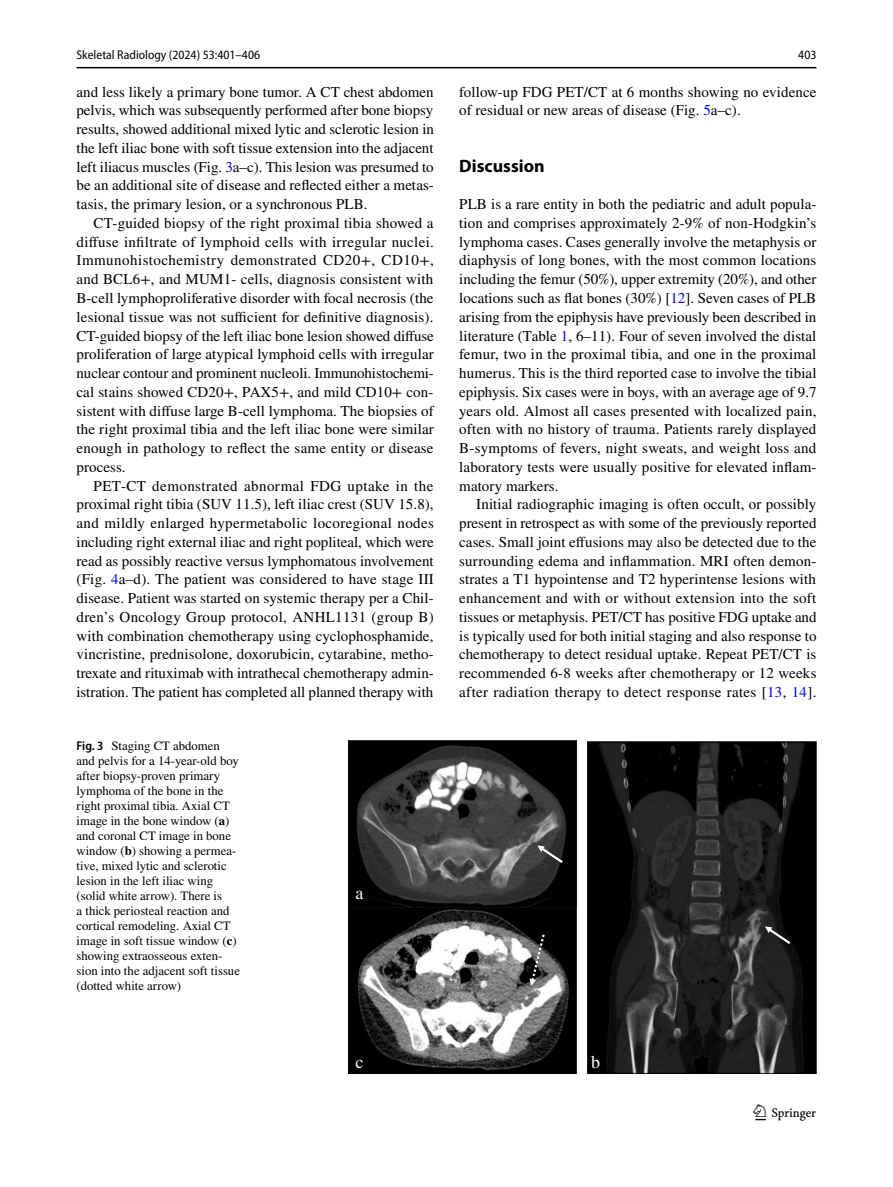
<style>
.page{position:relative;width:893px;height:1187px;background:#fff}
.page>*{position:absolute;margin:0;border:0;box-sizing:border-box;transform-origin:0 0}
.t1{font:22.5px "Springnew Regular 3";color:#000}
.t2{font:700 18px "Myriad Pro";color:#000}
.t3{font:18px "Times Roman 3";color:#fff}
.t4{font:15px/18.8px "STIX";letter-spacing:.005em;color:#000;text-align:justify}
.t5{font:12.75px/15px "STIX";color:#000}
.t6{font:semi-condensed 12.75px "Myriad Pro";color:#000}
.s1{color:#00f}
.s2{font-family:"Myriad Pro";font-weight:600;font-stretch:semi-condensed}
.s3{font-weight:700}
</style>
<div class="page">
<hr style="left:77px;top:67px;width:739px;height:1px;background:#000">
<img style="left:348px;top:740px;width:468px;height:333px">
<svg style="left:537px;top:845px;width:28px;height:20px"></svg>
<svg style="left:765px;top:926px;width:28px;height:20px"></svg>
<svg style="left:529px;top:932px;width:17px;height:53px"></svg>
<p class="t6" style="left:77px;top:48px;width:185px">Skeletal Radiology (2024) 53:401–406</p>
<p class="t6" style="left:798px;top:48px;width:20px">403</p>
<p class="t4" style="left:77px;top:83px;width:359px">and less likely a primary bone tumor. A CT chest abdomen pelvis, which was subsequently performed after bone biopsy results, showed additional mixed lytic and sclerotic lesion in the left iliac bone with soft tissue extension into the adjacent left iliacus muscles (Fig. <span class="s1">3</span>a–c). This lesion was presumed to be an additional site of disease and reflected either a metas&shy;tasis, the primary lesion, or a synchronous PLB.</p>
<p class="t4" style="left:77px;top:214px;width:359px;text-indent:17px">CT-guided biopsy of the right proximal tibia showed a diffuse infiltrate of lymphoid cells with irregular nuclei.<br>Immunohistochemistry demonstrated CD20+, CD10+, and BCL6+, and MUM1- cells, diagnosis consistent with B-cell lymphoproliferative disorder with focal necrosis (the lesional tissue was not sufficient for definitive diagnosis).<br>CT-guided biopsy of the left iliac bone lesion showed diffuse proliferation of large atypical lymphoid cells with irregular nuclear contour and prominent nucleoli. Immunohistochemi&shy;cal stains showed CD20+, PAX5+, and mild CD10+ con&shy;sistent with diffuse large B-cell lymphoma. The biopsies of the right proximal tibia and the left iliac bone were similar enough in pathology to reflect the same entity or disease process.</p>
<p class="t4" style="left:77px;top:477px;width:359px;text-indent:17px">PET-CT demonstrated abnormal FDG uptake in the proximal right tibia (SUV 11.5), left iliac crest (SUV 15.8), and mildly enlarged hypermetabolic locoregional nodes including right external iliac and right popliteal, which were read as possibly reactive versus lymphomatous involvement (Fig. <span class="s1">4</span>a–d). The patient was considered to have stage III disease. Patient was started on systemic therapy per a Chil&shy;dren’s Oncology Group protocol, ANHL1131 (group B) with combination chemotherapy using cyclophosphamide, vincristine, prednisolone, doxorubicin, cytarabine, metho&shy;trexate and rituximab with intrathecal chemotherapy admin&shy;istration. The patient has completed all planned therapy with</p>
<p class="t5" style="left:77px;top:738px;width:165px"><span class="s2">Fig. 3</span> Staging CT abdomen and pelvis for a 14-year-old boy after biopsy-proven primary lymphoma of the bone in the right proximal tibia. Axial CT image in the bone window (<span class="s3">a</span>) and coronal CT image in bone window (<span class="s3">b</span>) showing a permea&shy;tive, mixed lytic and sclerotic lesion in the left iliac wing (solid white arrow). There is<br>a thick periosteal reaction and cortical remodeling. Axial CT image in soft tissue window (<span class="s3">c</span>) showing extraosseous exten&shy;sion into the adjacent soft tissue (dotted white arrow)</p>
<p class="t3" style="left:355px;top:883px;width:9px">a</p>
<p class="t4" style="left:459px;top:83px;width:359px">follow-up FDG PET/CT at 6 months showing no evidence of residual or new areas of disease (Fig. <span class="s1">5</span>a–c).</p>
<p class="t2" style="left:459px;top:154px;width:87px">Discussion</p>
<p class="t4" style="left:459px;top:196px;width:359px">PLB is a rare entity in both the pediatric and adult popula&shy;tion and comprises approximately 2-9% of non-Hodgkin’s lymphoma cases. Cases generally involve the metaphysis or diaphysis of long bones, with the most common locations including the femur (50%), upper extremity (20%), and other locations such as flat bones (30%) [<span class="s1">12</span>]. Seven cases of PLB arising from the epiphysis have previously been described in literature (Table <span class="s1">1</span>, 6–11). Four of seven involved the distal femur, two in the proximal tibia, and one in the proximal humerus. This is the third reported case to involve the tibial epiphysis. Six cases were in boys, with an average age of 9.7 years old. Almost all cases presented with localized pain, often with no history of trauma. Patients rarely displayed B-symptoms of fevers, night sweats, and weight loss and laboratory tests were usually positive for elevated inflam&shy;matory markers.</p>
<p class="t4" style="left:459px;top:496px;width:359px;text-indent:17px">Initial radiographic imaging is often occult, or possibly present in retrospect as with some of the previously reported cases. Small joint effusions may also be detected due to the surrounding edema and inflammation. MRI often demon&shy;strates a T1 hypointense and T2 hyperintense lesions with enhancement and with or without extension into the soft tissues or metaphysis. PET/CT has positive FDG uptake and is typically used for both initial staging and also response to chemotherapy to detect residual uptake. Repeat PET/CT is recommended 6-8 weeks after chemotherapy or 12 weeks after radiation therapy to detect response rates [<span class="s1">13</span>, <span class="s1">14</span>].</p>
<p class="t3" style="left:355px;top:1052px;width:9px">c</p>
<p class="t3" style="left:591px;top:1052px;width:10px">b</p>
<h1 class="t1" style="left:755px;top:1104px;width:62px">1 3</h1>
</div>
